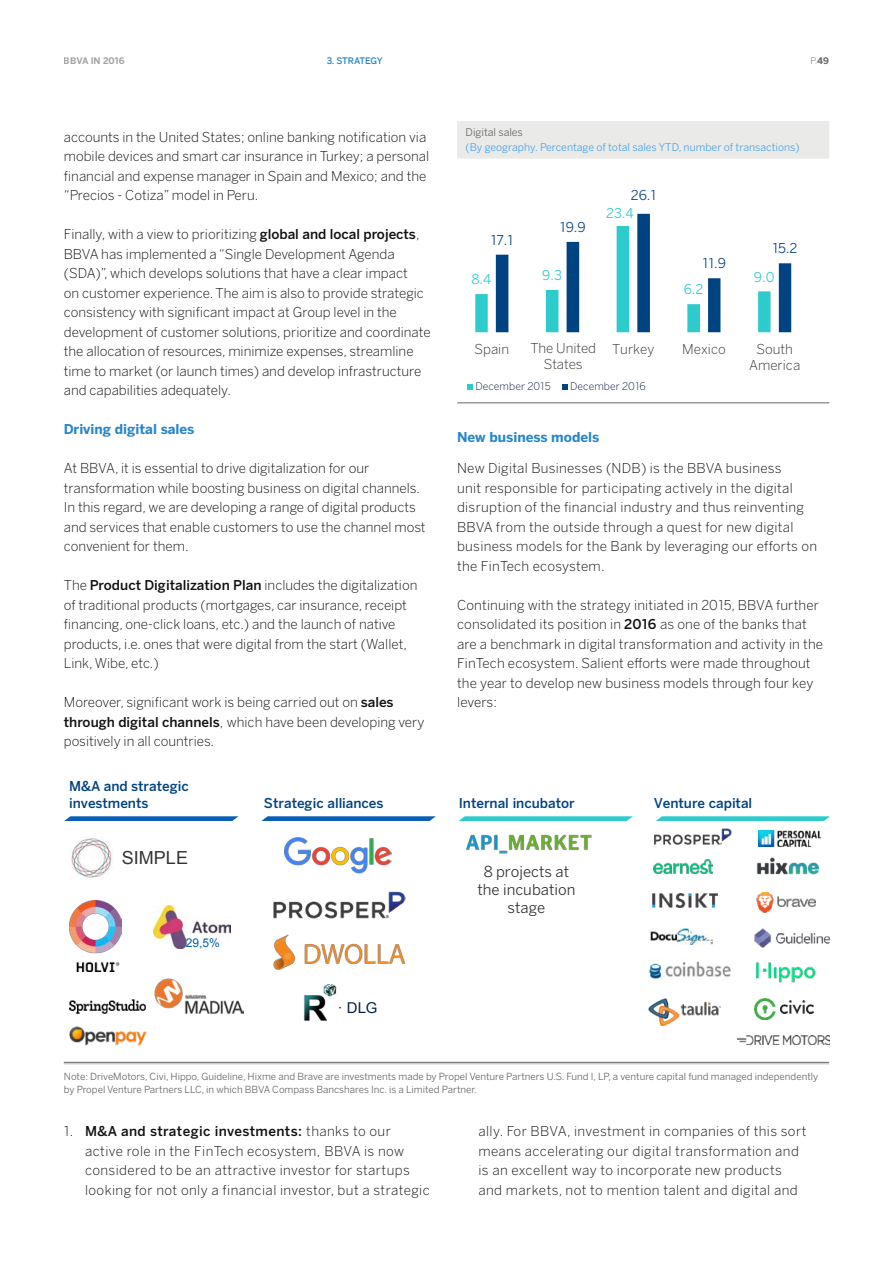
<style>
.page{position:relative;width:893px;height:1263px;background:#fff}
.page>*{position:absolute;margin:0;border:0;box-sizing:border-box;transform-origin:0 0}
.t1{font:18px "Arial";letter-spacing:.005em;color:#333332}
.t2{font:15px/18px "Benton Sans BBVA";color:#333332;text-align:center}
.t3{font:15px "Arial";color:#072045}
.t4{font:300 13.5px/19.5px "Benton Sans BBVA";color:#111}
.t5{font:300 13.5px/19.5px "Benton Sans BBVA";letter-spacing:.03em;color:#111}
.t6{font:300 13.5px/19.5px "Benton Sans BBVA";letter-spacing:.02em;color:#111}
.t7{font:500 13.5px/16.2px "Benton Sans BBVA";letter-spacing:-.005em;color:#004381}
.t8{font:300 13.5px/16.2px "Benton Sans BBVA";color:#333332;text-align:center}
.t9{font:700 13.5px "Benton Sans BBVA";color:#2885ca}
.t10{font:13.5px "Benton Sans BBVA";letter-spacing:-.005em;color:#004381}
.t11{font:13.5px "Benton Sans BBVA";color:#2ecbcc}
.t12{font:12px "Arial";color:#085fb3}
.Titulo_Tabla_1_col{font:10.5px/15px "Benton Sans BBVA";color:#49a4e5}
.t13{font:300 10.5px "Benton Sans BBVA";letter-spacing:.005em;color:#072045}
.pie_tablas{font:9.75px/13.5px "Benton Sans BBVA";color:#666}
.t14{font:700 9px "Benton Sans BBVA";letter-spacing:-.01em;color:#666}
.t15{font:500 9px "Benton Sans BBVA";color:#2885ca}
.t16{font:300 9px "Benton Sans BBVA";color:#666}
.s1{font-weight:700}
.s2{font-weight:500}
.s3{color:#666}
</style>
<div class="page">
<div style="left:457px;top:121px;width:372px;height:38px;background:#eaeae9"></div>
<hr style="left:457px;top:403px;width:372px;height:1px;background:#666">
<svg style="left:475px;top:214px;width:316px;height:118px"></svg>
<svg style="left:467px;top:385px;width:6px;height:5px"></svg>
<svg style="left:562px;top:385px;width:5px;height:5px"></svg>
<hr style="left:64px;top:1062px;width:765px;height:1px;background:#666">
<hr style="left:64px;top:1063px;width:765px;height:1px;background:#bdbbbb">
<img style="left:757px;top:857px;width:63px;height:18px">
<svg style="left:64px;top:816px;width:175px;height:5px"></svg>
<svg style="left:459px;top:816px;width:174px;height:5px"></svg>
<svg style="left:261px;top:816px;width:175px;height:5px"></svg>
<svg style="left:656px;top:816px;width:173px;height:5px"></svg>
<img style="left:69px;top:835px;width:43px;height:43px">
<img style="left:69px;top:900px;width:52px;height:71px">
<img style="left:154px;top:906px;width:76px;height:42px">
<img style="left:69px;top:999px;width:76px;height:14px">
<img style="left:154px;top:978px;width:90px;height:36px">
<img style="left:285px;top:838px;width:106px;height:36px">
<img style="left:273px;top:891px;width:132px;height:28px">
<img style="left:274px;top:934px;width:131px;height:36px">
<img style="left:303px;top:984px;width:34px;height:38px">
<img style="left:466px;top:834px;width:126px;height:20px">
<img style="left:654px;top:828px;width:77px;height:17px">
<img style="left:648px;top:998px;width:73px;height:28px">
<img style="left:758px;top:831px;width:63px;height:15px">
<img style="left:650px;top:928px;width:62px;height:16px">
<img style="left:648px;top:961px;width:83px;height:19px">
<img style="left:653px;top:859px;width:59px;height:14px">
<img style="left:757px;top:893px;width:58px;height:19px">
<img style="left:755px;top:999px;width:58px;height:20px">
<img style="left:738px;top:1036px;width:91px;height:8px">
<img style="left:652px;top:893px;width:66px;height:15px">
<img style="left:754px;top:928px;width:75px;height:19px">
<img style="left:756px;top:962px;width:59px;height:20px">
<img style="left:69px;top:1026px;width:78px;height:20px">
<p class="t14" style="left:64px;top:55px;width:62px">BBVA IN 2016</p>
<p class="t15" style="left:327px;top:55px;width:58px">3. Strategy</p>
<p class="t16" style="left:810px;top:55px;width:20px">P.<span class="s1">49</span></p>
<p class="t4" style="left:64px;top:127px;width:367px">accounts in the United States; online banking notification via mobile devices and smart car insurance in Turkey; a personal financial and expense manager in Spain and Mexico; and the “Precios - Cotiza” model in Peru.</p>
<p class="t4" style="left:64px;top:225px;width:368px">Finally, with a view to prioritizing <span class="s2">global and local projects</span>, BBVA has implemented a “Single Development Agenda (SDA)”, which develops solutions that have a clear impact<br>on customer experience. The aim is also to provide strategic consistency with significant impact at Group level in the development of customer solutions, prioritize and coordinate the allocation of resources, minimize expenses, streamline time to market (or launch times) and develop infrastructure and capabilities adequately.</p>
<h4 class="t9" style="left:64px;top:421px;width:132px">Driving digital sales</h4>
<p class="t4" style="left:64px;top:459px;width:363px">At BBVA, it is essential to drive digitalization for our transformation while boosting business on digital channels.<br>In this regard, we are developing a range of digital products and services that enable customers to use the channel most convenient for them.</p>
<p class="t4" style="left:64px;top:576px;width:355px">The <span class="s2">Product Digitalization Plan</span> includes the digitalization of traditional products (mortgages, car insurance, receipt financing, one-click loans, etc.) and the launch of native products, i.e. ones that were digital from the start (Wallet, Link, Wibe, etc.)</p>
<p class="t4" style="left:64px;top:693px;width:362px">Moreover, significant work is being carried out on <span class="s2">sales through digital channels</span>, which have been developing very positively in all countries.</p>
<p class="Titulo_Tabla_1_col" style="left:466px;top:125px;width:335px"><span class="s3">Digital sales<br></span>(By geography. Percentage of total sales YTD, number of transactions)</p>
<p class="t10" style="left:631px;top:187px;width:27px">26.1</p>
<p class="t10" style="left:491px;top:232px;width:24px">17.1</p>
<p class="t10" style="left:560px;top:219px;width:27px">19.9</p>
<p class="t11" style="left:471px;top:271px;width:21px">8.4</p>
<p class="t11" style="left:542px;top:267px;width:21px">9.3</p>
<p class="t11" style="left:606px;top:205px;width:29px">23.4</p>
<p class="t10" style="left:703px;top:255px;width:25px">11.9</p>
<p class="t11" style="left:684px;top:281px;width:21px">6.2</p>
<p class="t10" style="left:772px;top:240px;width:27px">15.2</p>
<p class="t11" style="left:754px;top:269px;width:22px">9.0</p>
<p class="t8" style="left:474px;top:340px;width:36px">Spain</p>
<p class="t8" style="left:530px;top:340px;width:67px">The United<br>States</p>
<p class="t8" style="left:612px;top:340px;width:44px">Turkey</p>
<p class="t8" style="left:682px;top:340px;width:45px">Mexico</p>
<p class="t8" style="left:749px;top:340px;width:53px">South<br>America</p>
<p class="t13" style="left:475px;top:380px;width:77px">December 2015</p>
<p class="t13" style="left:570px;top:380px;width:77px">December 2016</p>
<h4 class="t9" style="left:457px;top:428px;width:144px">New business models</h4>
<p class="t6" style="left:457px;top:459px;width:361px">New Digital Businesses (NDB) is the BBVA business<br>unit responsible for participating actively in the digital disruption of the financial industry and thus reinventing BBVA from the outside through a quest for new digital business models for the Bank by leveraging our efforts on the FinTech ecosystem.</p>
<p class="t4" style="left:457px;top:595px;width:367px">Continuing with the strategy initiated in 2015, BBVA further consolidated its position in <span class="s2">2016</span> as one of the banks that are a benchmark in digital transformation and activity in the FinTech ecosystem. Salient efforts were made throughout the year to develop new business models through four key levers:</p>
<p class="t7" style="left:69px;top:778px;width:121px">M&amp;A and strategic investments</p>
<p class="t1" style="left:122px;top:846px;width:68px">SIMPLE</p>
<p class="t12" style="left:186px;top:934px;width:36px">29,5%</p>
<p class="t7" style="left:264px;top:795px;width:121px">Strategic alliances</p>
<p class="t7" style="left:459px;top:795px;width:117px">Internal incubator</p>
<p class="t7" style="left:654px;top:795px;width:100px">Venture capital</p>
<p class="t3" style="left:338px;top:998px;width:41px">· DLG</p>
<p class="t2" style="left:477px;top:862px;width:99px">8 projects at the incubation stage</p>
<p class="pie_tablas" style="left:64px;top:1069px;width:756px">Note: DriveMotors, Civi, Hippo, Guideline, Hixme and Brave are investments made by Propel Venture Partners U.S. Fund I, LP, a venture capital fund managed independently by Propel Venture Partners LLC, in which BBVA Compass Bancshares Inc. is a Limited Partner.</p>
<p class="t5" style="left:85px;top:1122px;width:346px;text-indent:-21px">1. <span class="s2">M&amp;A and strategic investments:</span> thanks to our active role in the FinTech ecosystem, BBVA is now considered to be an attractive investor for startups looking for not only a financial investor, but a strategic</p>
<p class="t5" style="left:478px;top:1122px;width:329px">ally. For BBVA, investment in companies of this sort means accelerating our digital transformation and is an excellent way to incorporate new products and markets, not to mention talent and digital and</p>
</div>
